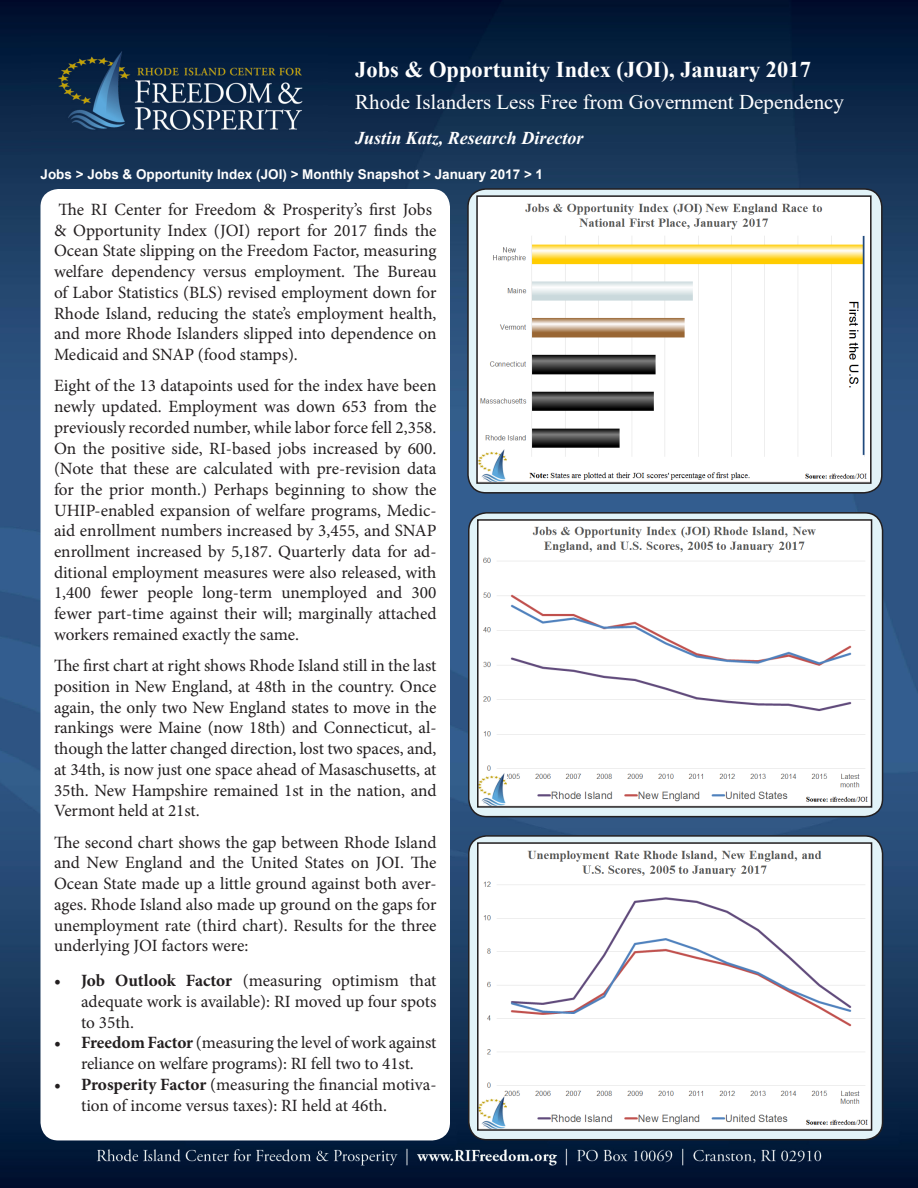
<style>
.page{position:relative;width:918px;height:1188px;background:#fff}
.page>*{position:absolute;margin:0;border:0;box-sizing:border-box;transform-origin:0 0}
.t1{font:700 22.5px "Times New Roman";color:#fff}
.t2{font:21px "Times New Roman";color:#fff}
.t3{font:italic 700 18px "Times New Roman";color:#fff}
.t4{font:17.25px/20.7px "Minion Pro";letter-spacing:-.005em;color:#231f20;text-align:justify}
.t5{font:700 13.5px "Arial";color:#fff}
.s1{font-weight:700}
</style>
<div class="page">
<img style="left:0;top:0;width:918px;height:1086px">
<img style="left:0;top:1086px;width:918px;height:102px">
<div style="left:40px;top:189px;width:410px;height:951px;background:#fff;border-radius:18px"></div>
<div style="left:468px;top:189px;width:414px;height:304px;background:#e2f3f8;border-radius:18px"></div>
<div style="left:467px;top:188px;width:416px;height:306px;border:2px solid #231f20;border-radius:18px"></div>
<img style="left:479px;top:198px;width:390px;height:283px">
<div style="left:476px;top:195px;width:396px;height:289px;border:2px solid #231f20"></div>
<img style="left:32px;top:33px;width:295px;height:126px">
<div style="left:469px;top:513px;width:414px;height:304px;background:#e2f3f8;border-radius:18px"></div>
<div style="left:468px;top:512px;width:415px;height:305px;border:2px solid #231f20;border-radius:18px"></div>
<img style="left:480px;top:522px;width:389px;height:283px">
<div style="left:477px;top:519px;width:395px;height:289px;border:2px solid #231f20"></div>
<div style="left:469px;top:836px;width:414px;height:304px;background:#e2f3f8;border-radius:18px"></div>
<div style="left:468px;top:835px;width:415px;height:305px;border:2px solid #231f20;border-radius:18px"></div>
<img style="left:480px;top:845px;width:389px;height:283px">
<div style="left:477px;top:842px;width:395px;height:289px;border:2px solid #231f20"></div>
<p class="t1" style="left:355px;top:53px;width:457px">Jobs &amp; Opportunity Index (JOI), January 2017</p>
<p class="t2" style="left:355px;top:87px;width:490px">Rhode Islanders Less Free from Government Dependency</p>
<p class="t3" style="left:355px;top:126px;width:230px">Justin Katz, Research Director</p>
<p class="t5" style="left:40px;top:165px;width:504px">Jobs &gt; Jobs &amp; Opportunity Index (JOI) &gt; Monthly Snapshot &gt; January 2017 &gt; 1</p>
<p class="t4" style="left:54px;top:199px;width:384px;text-align:left">The RI Center for Freedom &amp; Prosperity’s first Jobs &amp; Opportunity Index (JOI) report for 2017 finds the Ocean State slipping on the Freedom Factor, measuring welfare dependency versus employment. The Bureau of Labor Statistics (BLS) revised employment down for Rhode Island, reducing the state’s employment health, and more Rhode Islanders slipped into dependence on Medicaid and SNAP (food stamps).</p>
<p class="t4" style="left:54px;top:376px;width:384px">Eight of the 13 datapoints used for the index have been newly updated. Employment was down 653 from the previously recorded number, while labor force fell 2,358.<br>On the positive side, RI-based jobs increased by 600. (Note that these are calculated with pre-revision data for the prior month.) Perhaps beginning to show the UHIP-enabled expansion of welfare programs, Medic&shy;aid enrollment numbers increased by 3,455, and SNAP enrollment increased by 5,187. Quarterly data for ad&shy;ditional employment measures were also released, with 1,400 fewer people long-term unemployed and 300 fewer part-time against their will; marginally attached workers remained exactly the same.</p>
<p class="t4" style="left:54px;top:656px;width:384px">The first chart at right shows Rhode Island still in the last position in New England, at 48th in the country. Once again, the only two New England states to move in the rankings were Maine (now 18th) and Connecticut, al&shy;though the latter changed direction, lost two spaces, and, at 34th, is now just one space ahead of Masaschusetts, at 35th. New Hampshire remained 1st in the nation, and Vermont held at 21st.</p>
<p class="t4" style="left:54px;top:832px;width:384px">The second chart shows the gap between Rhode Island and New England and the United States on JOI. The Ocean State made up a little ground against both aver&shy;ages. Rhode Island also made up ground on the gaps for unemployment rate (third chart). Results for the three underlying JOI factors were:</p>
<p class="t4" style="left:81px;top:971px;width:357px;text-indent:-27px"><span class="s1">• Job Outlook Factor</span> (measuring optimism that adequate work is available): RI moved up four spots to 35th.</p>
<p class="t4" style="left:54px;top:1033px;width:384px;text-align:center"><span class="s1">• Freedom Factor</span> (measuring the level of work against reliance on welfare programs): RI fell two to 41st.</p>
<p class="t4" style="left:81px;top:1074px;width:357px;text-indent:-27px"><span class="s1">• Prosperity Factor</span> (measuring the financial motiva&shy;tion of income versus taxes): RI held at 46th.</p>
</div>
